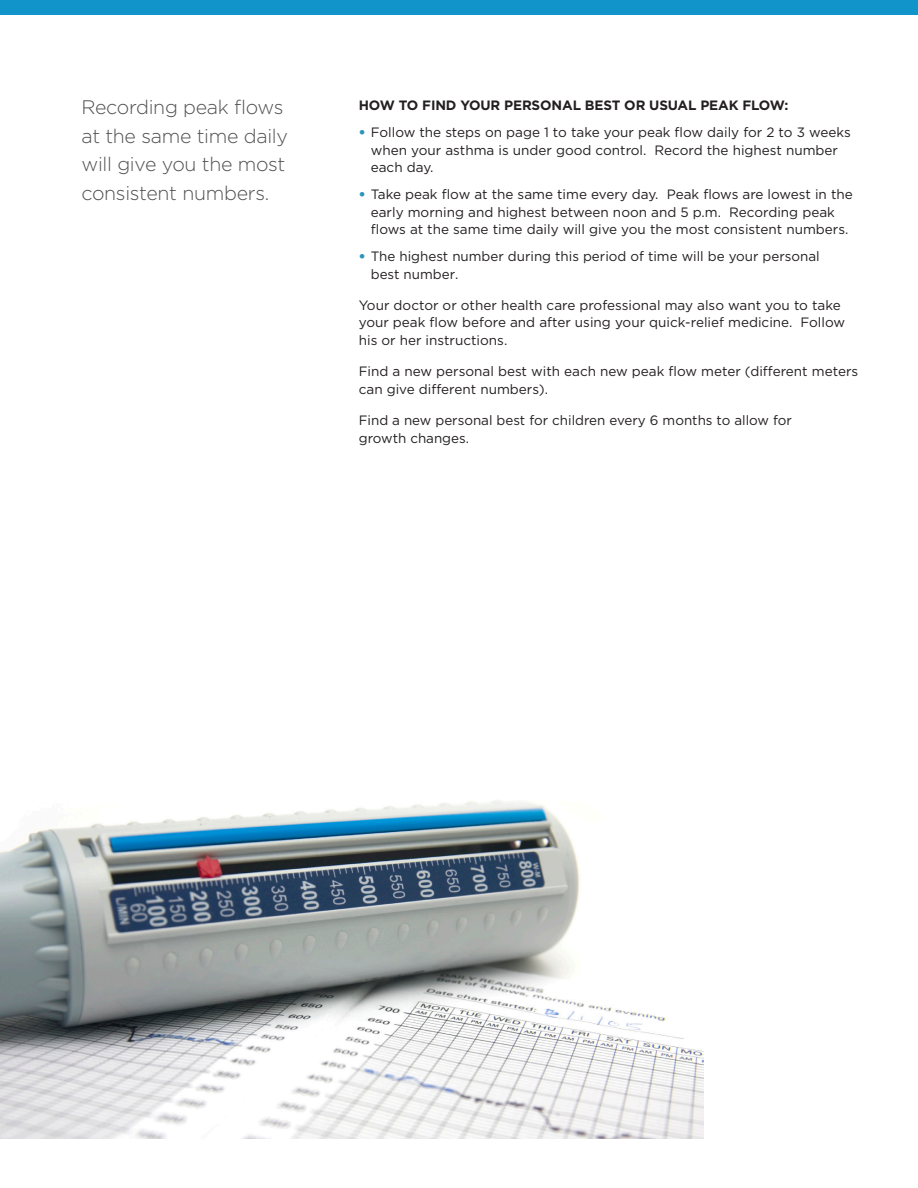
<style>
.page{position:relative;width:918px;height:1188px;background:#fff}
.page>*{position:absolute;margin:0;border:0;box-sizing:border-box;transform-origin:0 0}
.t1{font:300 19.5px/28.7px "Gotham";letter-spacing:-.015em;color:#505052}
.t2{font:13.5px/17.7px "Gotham";color:#231f20}
.t3{font:700 13.5px "Gotham";letter-spacing:-.01em;color:#231f20}
.s1{font-weight:900;color:#2c95bc}
</style>
<div class="page">
<div style="left:0;top:0;width:918px;height:15px;background:#1194ca"></div>
<img style="left:0;top:800px;width:703px;height:338px">
<p class="t1" style="left:82px;top:92px;width:208px">Recording peak flows at the same time daily will give you the most consistent numbers.</p>
<p class="t3" style="left:359px;top:98px;width:431px">HOW TO FIND YOUR PERSONAL BEST OR USUAL PEAK FLOW:</p>
<p class="t2" style="left:371px;top:123px;width:482px;text-indent:-12px"><span class="s1">•</span> Follow the steps on page 1 to take your peak flow daily for 2 to 3 weeks when your asthma is under good control. Record the highest number each day.</p>
<p class="t2" style="left:359px;top:185px;width:496px;text-align:center"><span class="s1">•</span> Take peak flow at the same time every day. Peak flows are lowest in the early morning and highest between noon and 5 p.m. Recording peak flows at the same time daily will give you the most consistent numbers.</p>
<p class="t2" style="left:371px;top:247px;width:450px;text-indent:-12px"><span class="s1">•</span> The highest number during this period of time will be your personal best number.</p>
<p class="t2" style="left:359px;top:296px;width:488px">Your doctor or other health care professional may also want you to take your peak flow before and after using your quick-relief medicine. Follow his or her instructions.</p>
<p class="t2" style="left:359px;top:362px;width:501px">Find a new personal best with each new peak flow meter (different meters can give different numbers).</p>
<p class="t2" style="left:359px;top:411px;width:435px">Find a new personal best for children every 6 months to allow for growth changes.</p>
</div>
